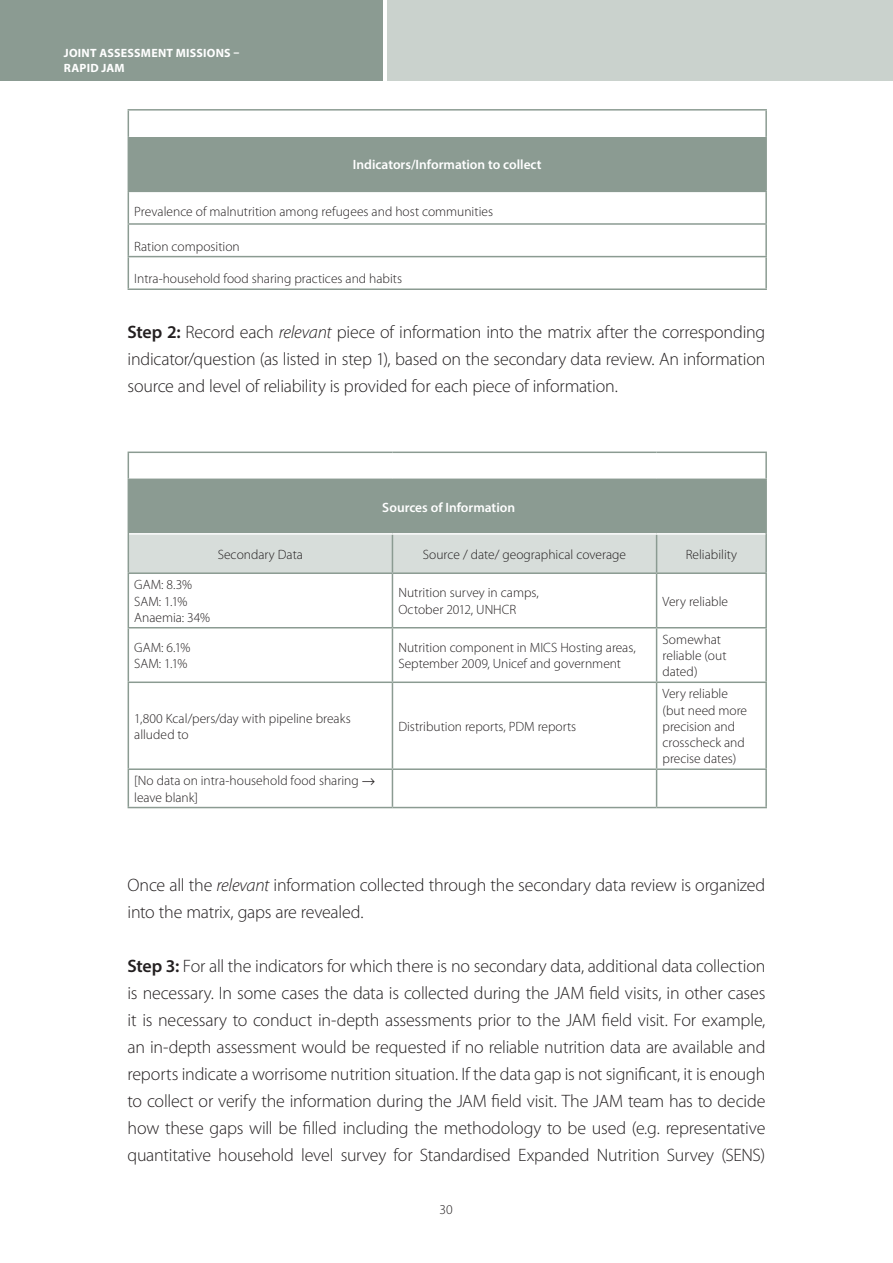
<style>
.page{position:relative;width:893px;height:1263px;background:#fff}
.page>*{position:absolute;margin:0;border:0;box-sizing:border-box;transform-origin:0 0}
.t1{font:300 18px/27px "Myriad Pro";letter-spacing:-.015em;color:#231f20;text-align:justify}
.t2{font:300 13.5px/16.2px "Myriad Pro";color:#231f20}
.t3{font:600 13.5px "Myriad Pro";color:#fff}
.t4{font:700 12px/14.4px "Myriad Pro";letter-spacing:.02em;color:#fff}
.s1{font-weight:600}
.s2{font-style:italic}
</style>
<div class="page">
<div style="left:0;top:0;width:383px;height:81px;background:#8b9b92"></div>
<div style="left:387px;top:0;width:506px;height:81px;background:#cad2cd"></div>
<div style="left:128px;top:137px;width:638px;height:54px;background:#8b9b92"></div>
<hr style="left:128px;top:109px;width:639px;height:2px;background:#8b9b92">
<svg style="left:128px;top:111px;width:1px;height:26px"></svg>
<hr style="left:765px;top:111px;width:2px;height:26px;background:#8b9b92">
<hr style="left:765px;top:137px;width:2px;height:54px;background:#8b9b92">
<hr style="left:128px;top:191px;width:639px;height:1px;background:#8b9b92">
<hr style="left:128px;top:192px;width:1px;height:31px;background:#8b9b92">
<hr style="left:765px;top:192px;width:2px;height:31px;background:#8b9b92">
<hr style="left:128px;top:223px;width:639px;height:2px;background:#8b9b92">
<hr style="left:128px;top:225px;width:1px;height:31px;background:#8b9b92">
<hr style="left:765px;top:225px;width:2px;height:31px;background:#8b9b92">
<hr style="left:128px;top:256px;width:639px;height:1px;background:#8b9b92">
<hr style="left:128px;top:257px;width:1px;height:31px;background:#8b9b92">
<hr style="left:765px;top:257px;width:2px;height:31px;background:#8b9b92">
<hr style="left:128px;top:288px;width:639px;height:2px;background:#8b9b92">
<div style="left:128px;top:479px;width:638px;height:55px;background:#8b9b92"></div>
<div style="left:129px;top:535px;width:636px;height:37px;background:#d7ddda"></div>
<hr style="left:128px;top:452px;width:264px;height:1px;background:#8b9b92">
<svg style="left:128px;top:453px;width:1px;height:26px"></svg>
<hr style="left:392px;top:452px;width:265px;height:1px;background:#8b9b92">
<hr style="left:657px;top:452px;width:110px;height:1px;background:#8b9b92">
<hr style="left:765px;top:453px;width:2px;height:26px;background:#8b9b92">
<hr style="left:657px;top:479px;width:110px;height:1px;background:#8b9b92">
<hr style="left:765px;top:480px;width:2px;height:54px;background:#8b9b92">
<hr style="left:128px;top:534px;width:1px;height:38px;background:#8b9b92">
<hr style="left:392px;top:535px;width:1px;height:37px;background:#8b9b92">
<hr style="left:656px;top:535px;width:1px;height:37px;background:#8b9b92">
<hr style="left:765px;top:534px;width:2px;height:38px;background:#8b9b92">
<hr style="left:128px;top:572px;width:264px;height:2px;background:#8b9b92">
<hr style="left:128px;top:574px;width:1px;height:53px;background:#8b9b92">
<hr style="left:392px;top:572px;width:265px;height:2px;background:#8b9b92">
<hr style="left:392px;top:574px;width:1px;height:53px;background:#8b9b92">
<hr style="left:657px;top:572px;width:110px;height:2px;background:#8b9b92">
<hr style="left:656px;top:574px;width:1px;height:53px;background:#8b9b92">
<hr style="left:765px;top:574px;width:2px;height:53px;background:#8b9b92">
<hr style="left:128px;top:627px;width:264px;height:1px;background:#8b9b92">
<hr style="left:128px;top:628px;width:1px;height:53px;background:#8b9b92">
<hr style="left:392px;top:627px;width:265px;height:1px;background:#8b9b92">
<hr style="left:392px;top:628px;width:1px;height:53px;background:#8b9b92">
<hr style="left:657px;top:627px;width:110px;height:1px;background:#8b9b92">
<hr style="left:656px;top:628px;width:1px;height:53px;background:#8b9b92">
<hr style="left:765px;top:628px;width:2px;height:53px;background:#8b9b92">
<hr style="left:128px;top:681px;width:264px;height:2px;background:#8b9b92">
<hr style="left:128px;top:683px;width:1px;height:85px;background:#8b9b92">
<hr style="left:392px;top:681px;width:265px;height:2px;background:#8b9b92">
<hr style="left:392px;top:683px;width:1px;height:85px;background:#8b9b92">
<hr style="left:657px;top:681px;width:110px;height:2px;background:#8b9b92">
<hr style="left:656px;top:683px;width:1px;height:85px;background:#8b9b92">
<hr style="left:765px;top:683px;width:2px;height:85px;background:#8b9b92">
<hr style="left:128px;top:768px;width:264px;height:2px;background:#8b9b92">
<hr style="left:128px;top:770px;width:1px;height:37px;background:#8b9b92">
<hr style="left:392px;top:768px;width:265px;height:2px;background:#8b9b92">
<hr style="left:392px;top:770px;width:1px;height:37px;background:#8b9b92">
<hr style="left:657px;top:768px;width:110px;height:2px;background:#8b9b92">
<hr style="left:656px;top:770px;width:1px;height:37px;background:#8b9b92">
<hr style="left:765px;top:770px;width:2px;height:37px;background:#8b9b92">
<hr style="left:128px;top:807px;width:264px;height:1px;background:#8b9b92">
<hr style="left:392px;top:807px;width:265px;height:1px;background:#8b9b92">
<hr style="left:657px;top:807px;width:110px;height:1px;background:#8b9b92">
<hr style="left:129px;top:533px;width:263px;height:2px;background:#fff">
<hr style="left:392px;top:533px;width:265px;height:2px;background:#fff">
<hr style="left:657px;top:533px;width:108px;height:2px;background:#fff">
<p class="t4" style="left:64px;top:46px;width:177px">JOINT ASSESSMENT MISSIONS –<br>RAPID JAM</p>
<p class="t3" style="left:353px;top:156px;width:190px">Indicators/Information to collect</p>
<p class="t2" style="left:134px;top:203px;width:360px">Prevalence of malnutrition among refugees and host communities</p>
<p class="t2" style="left:134px;top:238px;width:107px">Ration composition</p>
<p class="t2" style="left:134px;top:270px;width:269px">Intra-household food sharing practices and habits</p>
<p class="t1" style="left:128px;top:318px;width:639px"><span class="s1">Step 2:</span> Record each <span class="s2">relevant</span> piece of information into the matrix after the corresponding indicator/question (as listed in step 1), based on the secondary data review. An information source and level of reliability is provided for each piece of information.</p>
<p class="t3" style="left:382px;top:498px;width:134px">Sources of Information</p>
<p class="t2" style="left:218px;top:546px;width:87px">Secondary Data</p>
<p class="t2" style="left:423px;top:546px;width:205px">Source / date/ geographical coverage</p>
<p class="t2" style="left:686px;top:546px;width:53px">Reliability</p>
<p class="t2" style="left:134px;top:577px;width:77px">GAM: 8.3%<br>SAM: 1.1%<br>Anaemia: 34%</p>
<p class="t2" style="left:398px;top:585px;width:142px">N utrition survey in camps,<br>October 2012, UN HCR</p>
<p class="t2" style="left:663px;top:593px;width:67px">Very reliable</p>
<p class="t2" style="left:134px;top:639px;width:58px">GAM: 6.1%<br>SAM: 1.1%</p>
<p class="t2" style="left:398px;top:639px;width:239px">N utrition component in MICS Hosting areas,<br>September 2009, Unicef and government</p>
<p class="t2" style="left:663px;top:631px;width:65px">Somewhat reliable (out dated)</p>
<p class="t2" style="left:134px;top:710px;width:218px">1,800 Kcal/pers/day with pipeline breaks alluded to</p>
<p class="t2" style="left:398px;top:718px;width:179px">Distribution reports, PDM reports</p>
<p class="t2" style="left:663px;top:686px;width:86px">Very reliable (but need more precision and crosscheck and precise dates)</p>
<p class="t2" style="left:134px;top:773px;width:242px">[No data on intra-household food sharing → leave blank]</p>
<p class="t1" style="left:128px;top:871px;width:639px">Once all the <span class="s2">relevant</span> information collected through the secondary data review is organized into the matrix, gaps are revealed.</p>
<p class="t1" style="left:128px;top:952px;width:639px"><span class="s1">Step 3:</span> For all the indicators for which there is no secondary data, additional data collection is necessary. In some cases the data is collected during the JAM field visits, in other cases it is necessary to conduct in-depth assessments prior to the JAM field visit. For example, an in-depth assessment would be requested if no reliable nutrition data are available and reports indicate a worrisome nutrition situation. If the data gap is not significant, it is enough to collect or verify the information during the JAM field visit. The JAM team has to decide how these gaps will be filled including the methodology to be used (e.g. representative quantitative household level survey for Standardised Expanded N utrition Survey (SENS</p>
<p class="t1" style="left:761px;top:1141px;width:6px">)</p>
<p class="t2" style="left:439px;top:1201px;width:15px">30</p>
</div>
